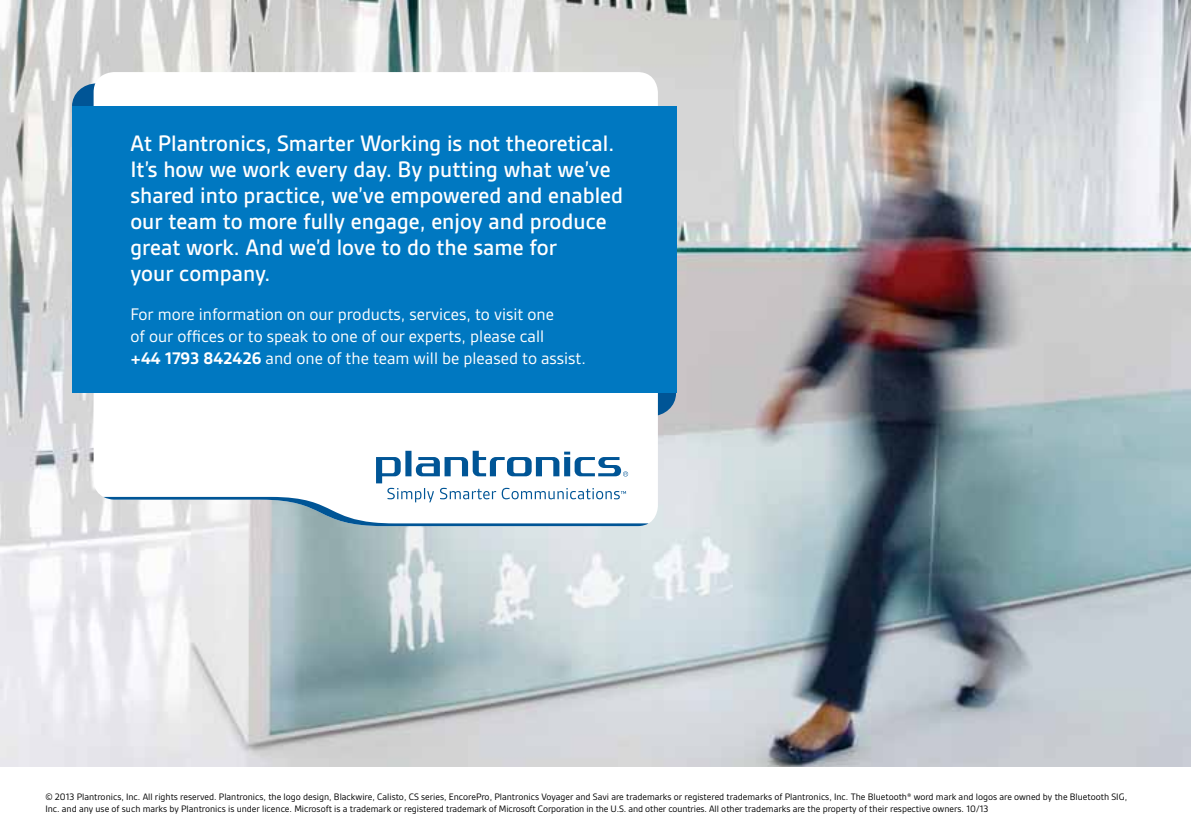
<style>
.page{position:relative;width:1191px;height:840px;background:#fff}
.page>*{position:absolute;margin:0;border:0;box-sizing:border-box;transform-origin:0 0}
.t1{font:500 24px/26px "Gesta";color:#fff}
.t2{font:18px/22px "Gesta";color:#fff}
.t3{font:10px/12px "Gesta";color:#000}
.s1{font-weight:700}
</style>
<div class="page">
<img style="left:0;top:0;width:1191px;height:765px">
<div style="left:72px;top:83px;width:49px;height:46px;background:#005596;border-radius:50%"></div>
<div style="left:626px;top:370px;width:50px;height:46px;background:#005596;border-radius:50%"></div>
<svg style="left:94px;top:72px;width:564px;height:454px"></svg>
<div style="left:72px;top:106px;width:604px;height:286px;background:#0078c1"></div>
<svg style="left:103px;top:450px;width:545px;height:76px"></svg>
<p class="t1" style="left:130px;top:130px;width:494px">At Plantronics, Smarter Working is not theoretical.<br>It’s how we work every day. By putting what we’ve shared into practice, we’ve empowered and enabled our team to more fully engage, enjoy and produce great work. And we’d love to do the same for<br>your company.</p>
<h2 class="t2" style="left:130px;top:303px;width:457px">For more information on our products, services, to visit one<br>of our offices or to speak to one of our experts, please call<br><span class="s1">+44 1793 842426</span> and one of the team will be pleased to assist.</h2>
<p class="t3" style="left:45px;top:790px;width:1083px">© 2013 Plantronics, Inc. All rights reserved. Plantronics, the logo design, Blackwire, Calisto, CS series, EncorePro, Plantronics Voyager and Savi are trademarks or registered trademarks of Plantronics, Inc. The Bluetooth® word mark and logos are owned by the Bluetooth SIG,<br>Inc. and any use of such marks by Plantronics is under licence. Microsoft is a trademark or registered trademark of Microsoft Corporation in the U.S. and other countries. All other trademarks are the property of their respective owners. 10/13</p>
</div>
